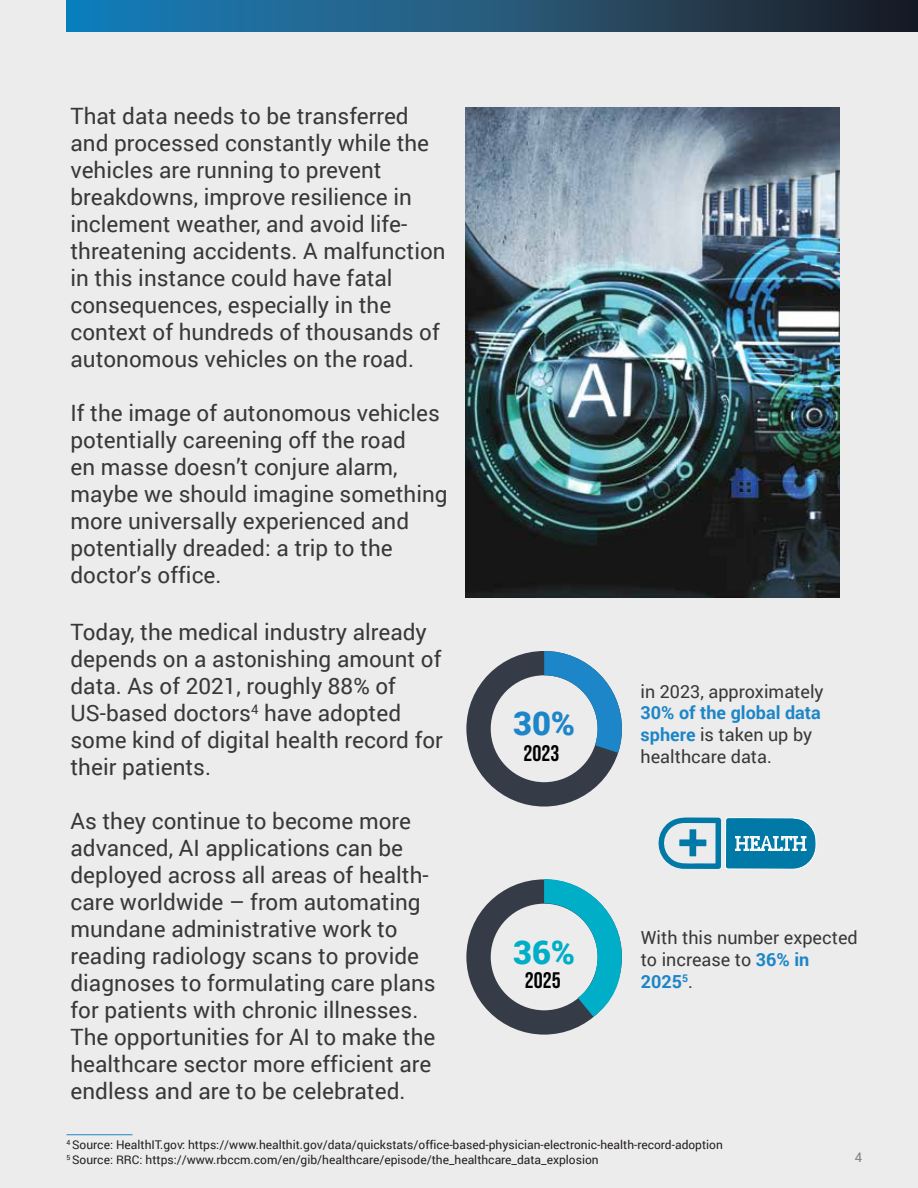
<style>
.page{position:relative;width:918px;height:1188px;background:#edecec}
.page>*{position:absolute;margin:0;border:0;box-sizing:border-box;transform-origin:0 0}
.t1{font:900 32.7px "Roboto";color:#1d86c8}
.t2{font:900 32.7px "Roboto";color:#00aec7}
.t3{font:22.5px/27px "Roboto";color:#383838}
.t4{font:22.5px "Bebas Neue";color:#010101}
.t5{font:18px/21.6px "Roboto";color:#383838}
.t6{font:13.05px "Roboto";color:#808285}
.t7{font:12px/14.4px "Roboto";color:#231f20}
.s1{font-weight:700;color:#1d86c8}
</style>
<div class="page">
<svg style="left:66px;top:0;width:852px;height:32px;background:#205374"></svg>
<hr style="left:66px;top:1134px;width:66px;height:1px;background:#1d86c8">
<svg style="left:466px;top:651px;width:156px;height:156px"></svg>
<svg style="left:466px;top:879px;width:156px;height:156px"></svg>
<svg style="left:658px;top:817px;width:158px;height:52px"></svg>
<img style="left:465px;top:108px;width:375px;height:489px">
<p class="t3" style="left:70px;top:102px;width:377px">That data needs to be transferred and processed constantly while the vehicles are running to prevent breakdowns, improve resilience in inclement weather, and avoid life&shy;threatening accidents. A malfunction in this instance could have fatal consequences, especially in the context of hundreds of thousands of autonomous vehicles on the road.</p>
<p class="t3" style="left:70px;top:399px;width:379px">If the image of autonomous vehicles potentially careening off the road<br>en masse doesn’t conjure alarm, maybe we should imagine something more universally experienced and potentially dreaded: a trip to the doctor’s office.</p>
<p class="t3" style="left:70px;top:618px;width:374px">Today, the medical industry already depends on a astonishing amount of data. As of 2021, roughly 88% of<br>US-based doctors<sup>4</sup> have adopted some kind of digital health record for their patients.</p>
<p class="t3" style="left:71px;top:807px;width:367px">As they continue to become more advanced, AI applications can be deployed across all areas of health&shy;care worldwide – from automating mundane administrative work to reading radiology scans to provide diagnoses to formulating care plans for patients with chronic illnesses.<br>The opportunities for AI to make the healthcare sector more efficient are endless and are to be celebrated.</p>
<h1 class="t1" style="left:513px;top:700px;width:64px">30%</h1>
<p class="t4" style="left:524px;top:740px;width:37px">2023</p>
<p class="t5" style="left:641px;top:680px;width:185px">in 2023, approximately</p>
<p class="t5" style="left:641px;top:701px;width:182px"><span class="s1">30% of the global data sphere</span> is taken up by healthcare data.</p>
<h1 class="t2" style="left:513px;top:929px;width:64px">36%</h1>
<p class="t4" style="left:525px;top:968px;width:37px">2025</p>
<p class="t5" style="left:641px;top:927px;width:219px">With this number expected to increase to <span class="s1">36% in<br>2025</span><sup>5</sup>.</p>
<p class="t7" style="left:66px;top:1137px;width:658px"><sup>4</sup> Source: HealthIT.gov: https://www.healthit.gov/data/quickstats/office-based-physician-electronic-health-record-adoption<br><sup>5</sup> Source: RRC: https://www.rbccm.com/en/gib/healthcare/episode/the_healthcare_data_explosion</p>
<p class="t6" style="left:855px;top:1149px;width:9px">4</p>
</div>
